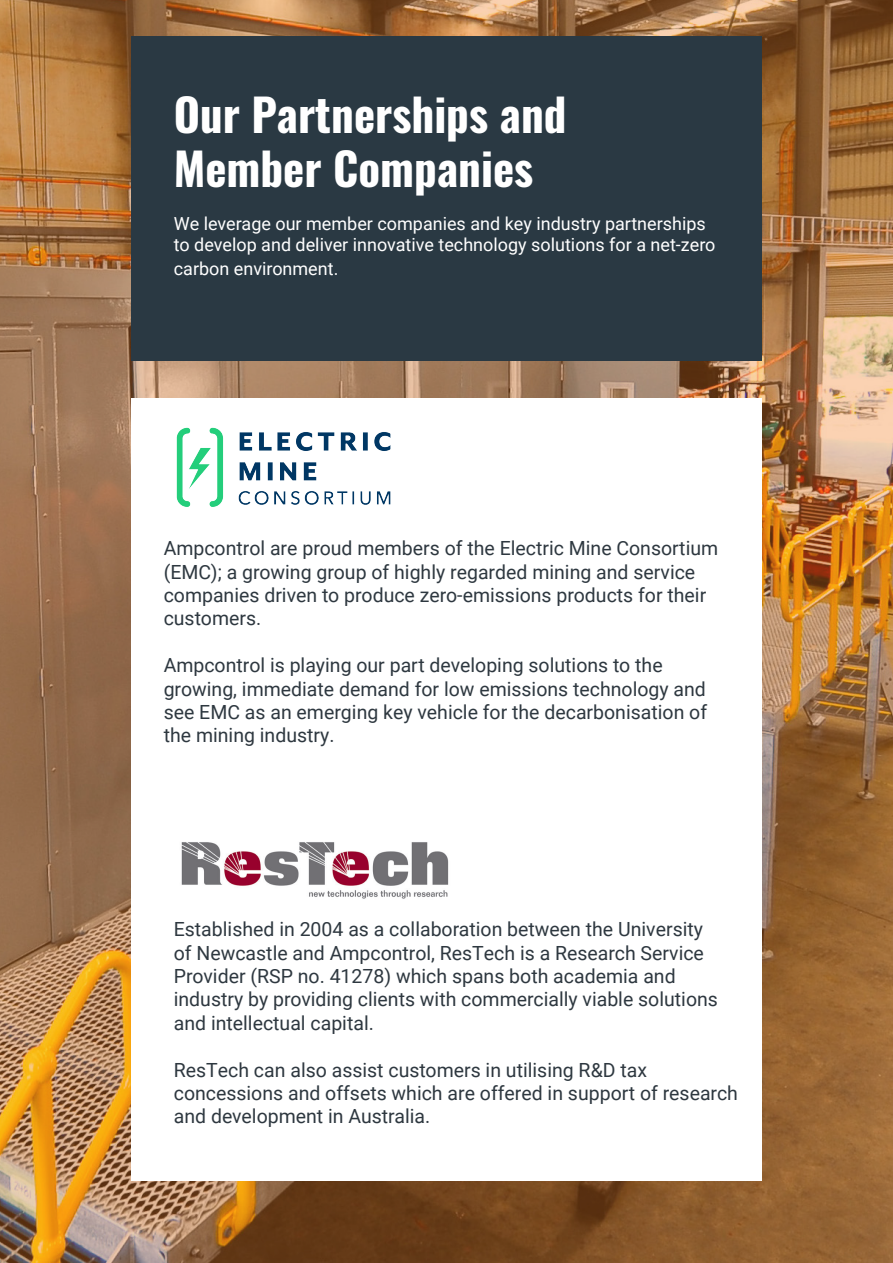
<style>
.page{position:relative;width:893px;height:1263px;background:#fff}
.page>*{position:absolute;margin:0;border:0;box-sizing:border-box;transform-origin:0 0}
.t1{font:700 45px/54px "Oswald";color:#fff}
.t2{font:19.5px/23.4px "Roboto";color:#2e3840}
.t3{font:18px/21.6px "Roboto";color:#fff}
</style>
<div class="page">
<img style="left:0;top:0;width:893px;height:1263px">
<div style="left:131px;top:36px;width:631px;height:325px;background:#2a3943"></div>
<div style="left:131px;top:398px;width:631px;height:783px;background:#fff"></div>
<img style="left:176px;top:427px;width:215px;height:80px">
<img style="left:181px;top:842px;width:268px;height:57px">
<h1 class="t1" style="left:174px;top:90px;width:394px">Our Partnerships and<br>Member Companies</h1>
<p class="t3" style="left:174px;top:212px;width:543px">We leverage our member companies and key industry partnerships to develop and deliver innovative technology solutions for a net-zero</p>
<p class="t3" style="left:174px;top:257px;width:166px">carbon environment.</p>
<p class="t2" style="left:164px;top:536px;width:556px">Ampcontrol are proud members of the Electric Mine Consortium (EMC); a growing group of highly regarded mining and service companies driven to produce zero-emissions products for their customers.</p>
<p class="t2" style="left:164px;top:653px;width:545px">Ampcontrol is playing our part developing solutions to the growing, immediate demand for low emissions technology and see EMC as an emerging key vehicle for the decarbonisation of the mining industry.</p>
<p class="t2" style="left:174px;top:917px;width:546px">Established in 2004 as a collaboration between the University of Newcastle and Ampcontrol, ResTech is a Research Service Provider (RSP no. 41278) which spans both academia and industry by providing clients with commercially viable solutions and intellectual capital.</p>
<p class="t2" style="left:174px;top:1057px;width:566px">ResTech can also assist customers in utilising R&amp;D tax concessions and offsets which are offered in support of research and development in Australia.</p>
</div>
